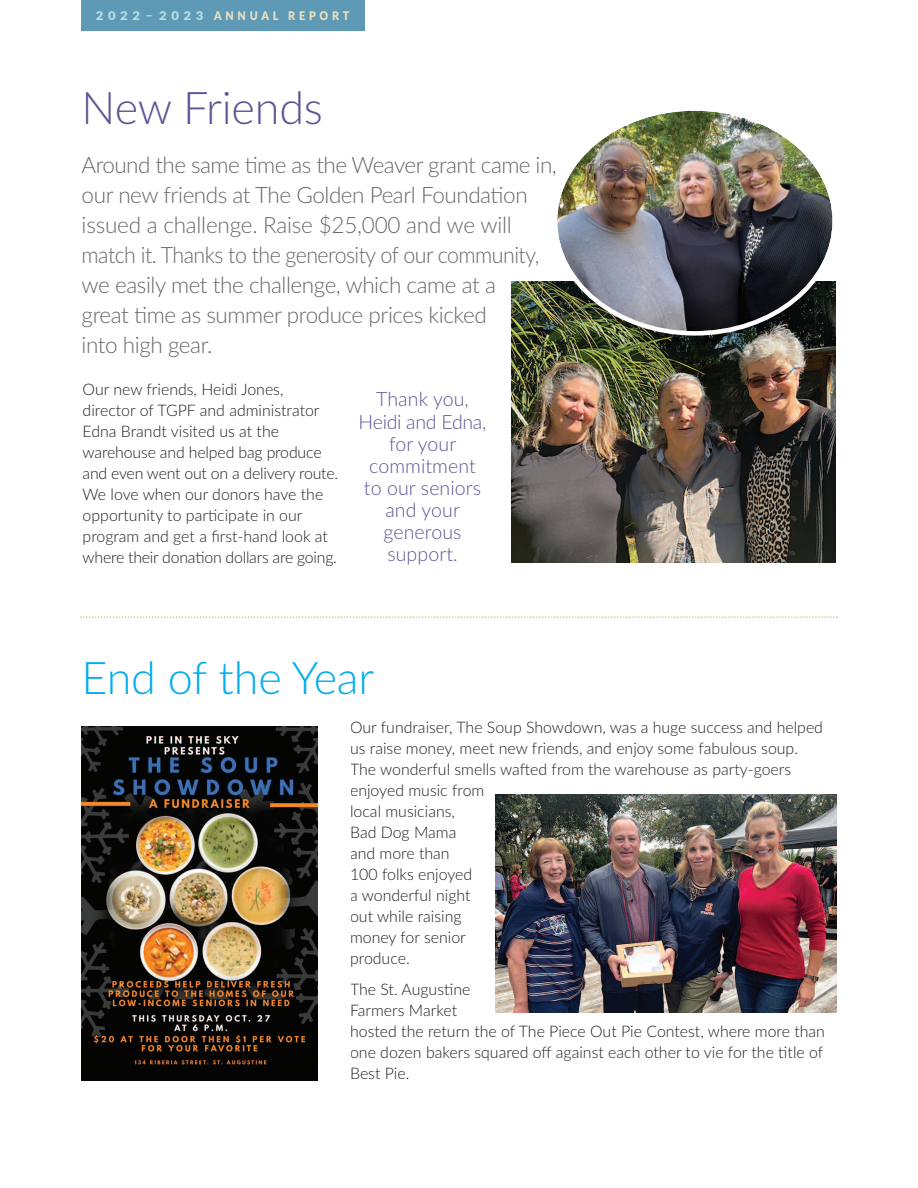
<style>
.page{position:relative;width:918px;height:1188px;background:#fff}
.page>*{position:absolute;margin:0;border:0;box-sizing:border-box;transform-origin:0 0}
.t1{font:300 45px "Lato";letter-spacing:-.005em;color:#00aeef}
.t2{font:300 45px "Lato";letter-spacing:-.005em;color:#605296}
.t3{font:300 22.5px/30px "Lato";letter-spacing:-.02em;color:#67676a}
.t4{font:300 19.5px/22.2px "Lato";letter-spacing:.005em;color:#605296;text-align:center}
.t5{font:300 15.9px/21px "Lato";color:#231f20}
.t6{font:900 12px "Lato";letter-spacing:.35em;color:#ede0c0;scale:.9 1}
.s1{color:#b6dee2}
</style>
<div class="page">
<img style="left:496px;top:794px;width:340px;height:218px">
<img style="left:81px;top:726px;width:236px;height:355px">
<svg style="left:80px;top:616px;width:758px;height:2px"></svg>
<div style="left:81px;top:0;width:283px;height:30px;background:#5e99b5"></div>
<img style="left:512px;top:282px;width:324px;height:280px">
<img style="left:553px;top:110px;width:283px;height:226px">
<p class="t6" style="left:96px;top:9px;width:283px"><span class="s1">2022-–2023</span> ANNUAL REPORT</p>
<h1 class="t2" style="left:82px;top:82px;width:243px">New Friends</h1>
<p class="t3" style="left:82px;top:151px;width:477px">Around the same time as the Weaver grant came in, our new friends at The Golden Pearl Foundation issued a challenge. raise $25,000 and we will match it. Thanks to the generosity of our community, we easily met the challenge, which came at a<br>great time as summer produce prices kicked<br>into high gear.</p>
<p class="t5" style="left:83px;top:379px;width:257px">Our new friends, Heidi Jones, director of TGPF and administrator Edna Brandt visited us at the warehouse and helped bag produce and even went out on a delivery route.<br>We love when our donors have the opportunity to participate in our program and get a first-hand look at where their donation dollars are going.</p>
<p class="t4" style="left:359px;top:389px;width:129px">Thank you,<br>Heidi and Edna, for your commitment to our seniors and your generous support.</p>
<h1 class="t1" style="left:82px;top:652px;width:294px">End of the Year</h1>
<p class="t5" style="left:350px;top:717px;width:474px">Our fundraiser, The Soup Showdown, was a huge success and helped us raise money, meet new friends, and enjoy some fabulous soup.<br>The wonderful smells wafted from the warehouse as party-goers enjoyed music from<br>local musicians,<br>Bad Dog Mama<br>and more than<br>100 folks enjoyed<br>a wonderful night<br>out while raising<br>money for senior<br>produce.</p>
<p class="t5" style="left:350px;top:979px;width:476px">The St. Augustine<br>Farmers Market<br>hosted the return the of The Piece Out Pie Contest, where more than one dozen bakers squared off against each other to vie for the title of Best Pie.</p>
</div>
